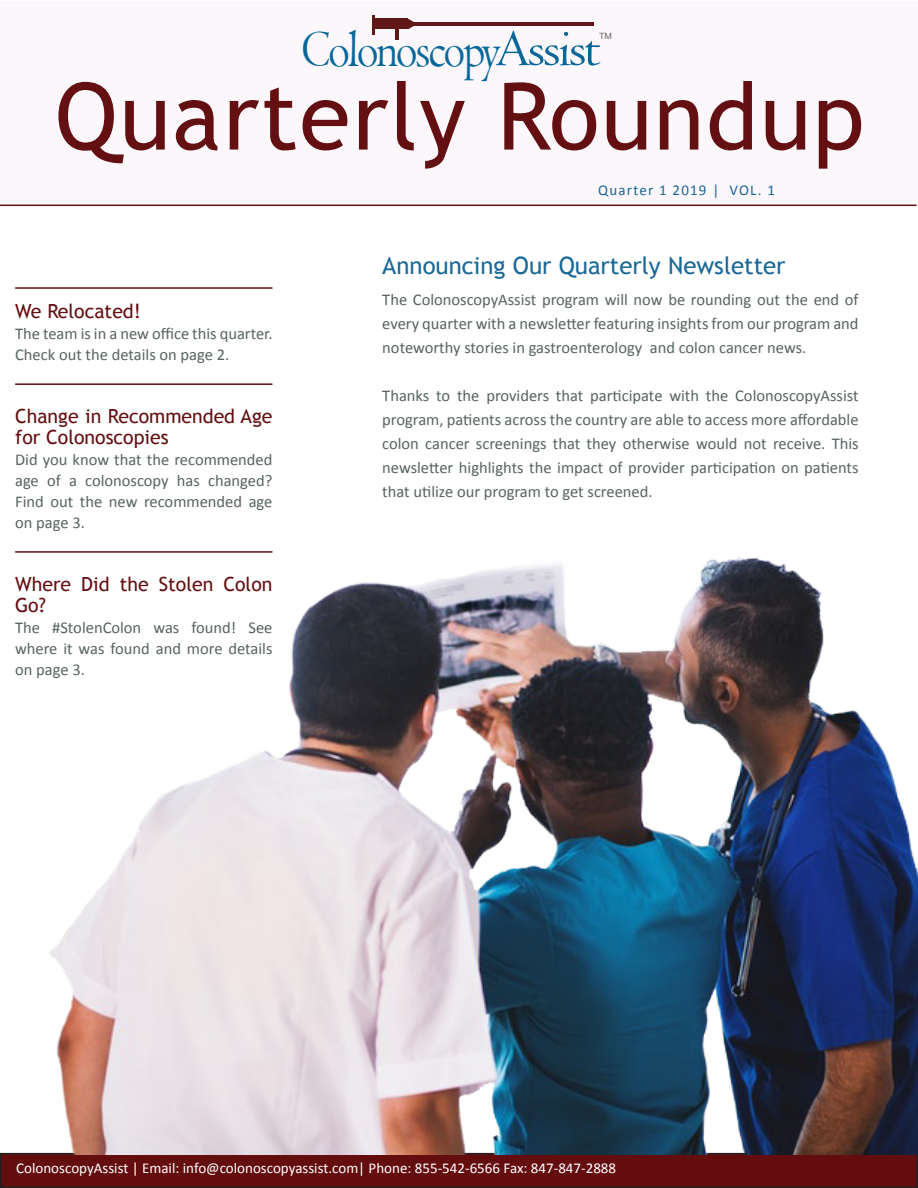
<style>
.page{position:relative;width:918px;height:1188px;background:#fff}
.page>*{position:absolute;margin:0;border:0;box-sizing:border-box;transform-origin:0 0}
.t1{font:93px "Trebuchet MS";letter-spacing:.02em;color:#640f11}
.t2{font:53.85px "Centaur";letter-spacing:-.05em;color:#086799;scale:.87 1}
.t3{font:24px "Trebuchet MS";color:#1a6898}
.t4{font:19.5px/21px "Trebuchet MS";color:#640f11}
.t5{font:16.5px/24px "Calibri";color:#576362;text-align:justify}
.t6{font:15px "Calibri";color:#fff}
.t7{font:15px "Calibri";letter-spacing:.08em;color:#1d6595}
.t8{font:8.7px "Arial";color:#666767;scale:1.04 1}
</style>
<div class="page">
<div style="left:1px;top:2px;width:917px;height:203px;background:#fbf7fb"></div>
<div style="left:1px;top:1154px;width:916px;height:33px;background:#640d0f"></div>
<div style="left:0;top:1153px;width:918px;height:35px;border:2px solid #231f20"></div>
<div style="left:372px;top:19px;width:36px;height:10px;background:#601817"></div>
<hr style="left:372px;top:15px;width:3px;height:19px;background:#601817">
<hr style="left:395px;top:29px;width:4px;height:11px;background:#601817">
<hr style="left:400px;top:22px;width:194px;height:4px;background:#601817">
<svg style="left:408px;top:19px;width:6px;height:10px"></svg>
<hr style="left:0;top:205px;width:917px;height:1px;background:#640f11">
<img style="left:0;top:551px;width:918px;height:603px">
<hr style="left:15px;top:383px;width:257px;height:2px;background:#640f11">
<hr style="left:15px;top:551px;width:257px;height:2px;background:#640f11">
<hr style="left:15px;top:287px;width:257px;height:2px;background:#640f11">
<p class="t2" style="left:301px;top:16px;width:345px">ColonoscopyAssist</p>
<p class="t8" style="left:599px;top:31px;width:14px">TM</p>
<p class="t1" style="left:55px;top:58px;width:811px">Quarterly Roundup</p>
<p class="t7" style="left:598px;top:180px;width:178px">Quarter 1 2019 | VOL. 1</p>
<p class="t4" style="left:15px;top:301px;width:127px">We Relocated!</p>
<p class="t5" style="left:15px;top:324px;width:259px;line-height:21px">The team is in a new office this quarter.<br>Check out the details on page 2.</p>
<p class="t4" style="left:15px;top:406px;width:259px">Change in Recommended Age for Colonoscopies</p>
<p class="t5" style="left:15px;top:450px;width:259px;line-height:21px">Did you know that the recommended age of a colonoscopy has changed?<br>Find out the new recommended age on page 3.</p>
<p class="t4" style="left:15px;top:574px;width:259px">Where Did the Stolen Colon<br>Go?</p>
<p class="t5" style="left:15px;top:618px;width:259px;line-height:21px">The #StolenColon was found! See where it was found and more details on page 3.</p>
<p class="t3" style="left:382px;top:251px;width:405px">Announcing Our Quarterly Newsletter</p>
<p class="t5" style="left:382px;top:287px;width:478px">The ColonoscopyAssist program will now be rounding out the end of every quarter with a newsletter featuring insights from our program and noteworthy stories in gastroenterology and colon cancer news.</p>
<p class="t5" style="left:382px;top:383px;width:478px">Thanks to the providers that participate with the ColonoscopyAssist program, patients across the country are able to access more affordable colon cancer screenings that they otherwise would not receive. This newsletter highlights the impact of provider participation on patients that utilize our program to get screened.</p>
<p class="t6" style="left:16px;top:1159px;width:601px">ColonoscopyAssist | Email: info@colonoscopyassist.com| Phone: 855-542-6566 Fax: 847-847-2888</p>
</div>
